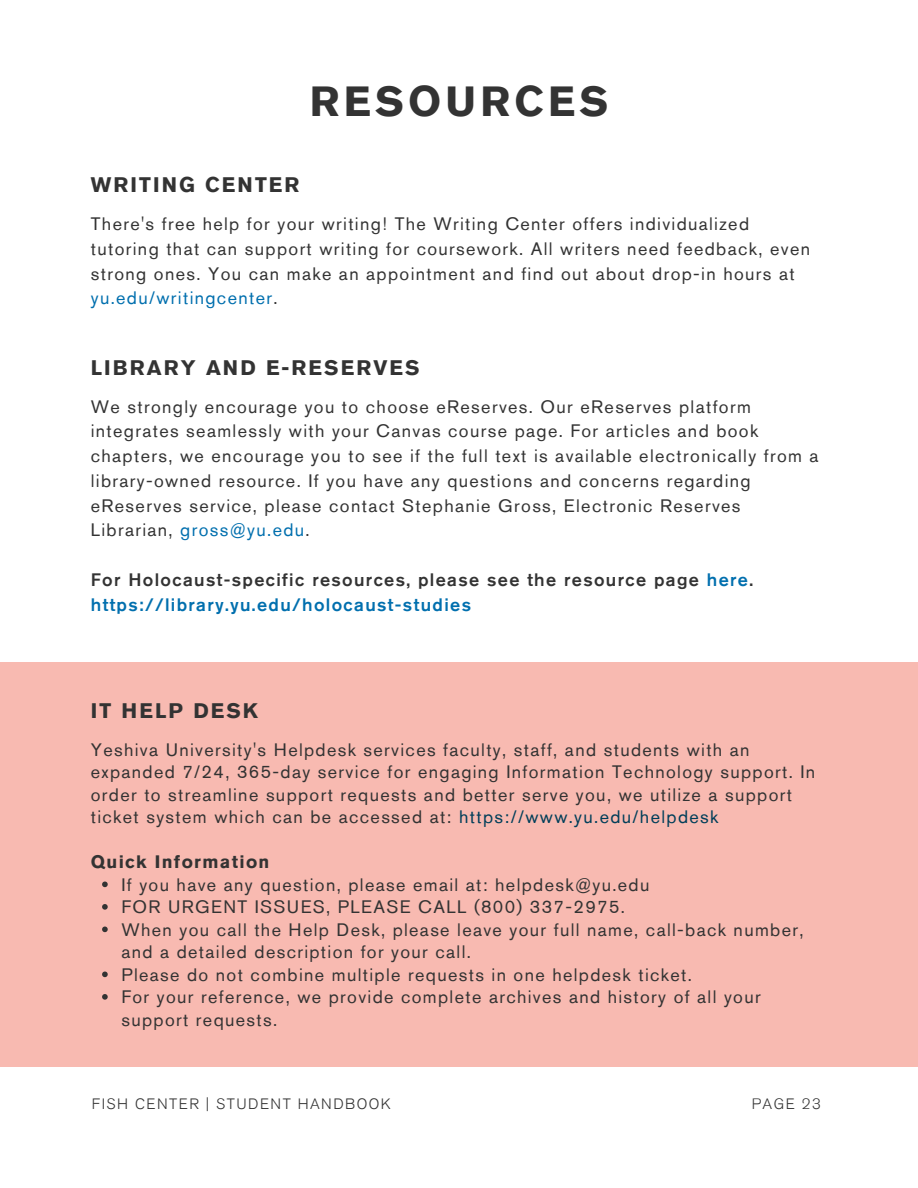
<style>
.page{position:relative;width:918px;height:1188px;background:#fff}
.page>*{position:absolute;margin:0;border:0;box-sizing:border-box;transform-origin:0 0}
.t1{font:700 42px "Akzidenz Grotesk Std";letter-spacing:.1em;color:#333}
.t2{font:700 21px "Akzidenz Grotesk Std";letter-spacing:.1em;color:#333}
.t3{font:18px/22.5px "Akzidenz Grotesk Std";letter-spacing:.075em;color:#333}
.t4{font:500 18px/24.8px "Akzidenz Grotesk Std";letter-spacing:.075em;color:#333}
.t5{font:700 18px "Akzidenz Grotesk Std";letter-spacing:.075em;color:#333}
.t6{font:300 15px "Akzidenz Grotesk Std";letter-spacing:.1em;color:#333}
.s1{color:#006fae}
.s2{color:#003e59}
</style>
<div class="page">
<div style="left:0;top:662px;width:918px;height:405px;background:#f8bab1"></div>
<svg style="left:102px;top:882px;width:6px;height:5px"></svg>
<svg style="left:102px;top:904px;width:6px;height:6px"></svg>
<svg style="left:102px;top:927px;width:6px;height:5px"></svg>
<svg style="left:102px;top:972px;width:6px;height:5px"></svg>
<svg style="left:102px;top:994px;width:6px;height:6px"></svg>
<h1 class="t1" style="left:310px;top:77px;width:300px">RESOURCES</h1>
<p class="t2" style="left:91px;top:173px;width:210px">WRITING CENTER</p>
<p class="t3" style="left:91px;top:211px;width:721px;line-height:24.8px">There's free help for your writing! The Writing Center offers individualized tutoring that can support writing for coursework. All writers need feedback, even strong ones. You can make an appointment and find out about drop-in hours at <span class="s1">yu.edu/writingcenter</span>.</p>
<p class="t2" style="left:91px;top:356px;width:330px">LIBRARY AND E-RESERVES</p>
<p class="t3" style="left:91px;top:394px;width:729px;line-height:24.8px">We strongly encourage you to choose eReserves. Our eReserves platform integrates seamlessly with your Canvas course page. For articles and book chapters, we encourage you to see if the full text is available electronically from a library-owned resource. If you have any questions and concerns regarding eReserves service, please contact Stephanie Gross, Electronic Reserves Librarian, <span class="s1">gross@yu.edu</span>.</p>
<p class="t4" style="left:91px;top:567px;width:664px">For Holocaust-specific resources, please see the resource page <span class="s1">here</span>. <span class="s1">https://library.yu.edu/holocaust-studies</span></p>
<p class="t2" style="left:91px;top:699px;width:168px">IT HELP DESK</p>
<p class="t3" style="left:91px;top:738px;width:726px">Yeshiva University's Helpdesk services faculty, staff, and students with an expanded 7/24, 365-day service for engaging Information Technology support. In order to streamline support requests and better serve you, we utilize a support ticket system which can be accessed at: <span class="s2">https://www.yu.edu/helpdesk</span></p>
<p class="t5" style="left:91px;top:851px;width:180px">Quick Information</p>
<p class="t3" style="left:121px;top:873px;width:684px">If you have any question, please email at: helpdesk@yu.edu<br>FOR URGENT ISSUES, PLEASE CALL (800) 337-2975.<br>When you call the Help Desk, please leave your full name, call-back number, and a detailed description for your call.<br>Please do not combine multiple requests in one helpdesk ticket.<br>For your reference, we provide complete archives and history of all your support requests.</p>
<p class="t6" style="left:92px;top:1096px;width:301px">FISH CENTER | STUDENT HANDBOOK</p>
<p class="t6" style="left:752px;top:1096px;width:71px">PAGE 23</p>
</div>
